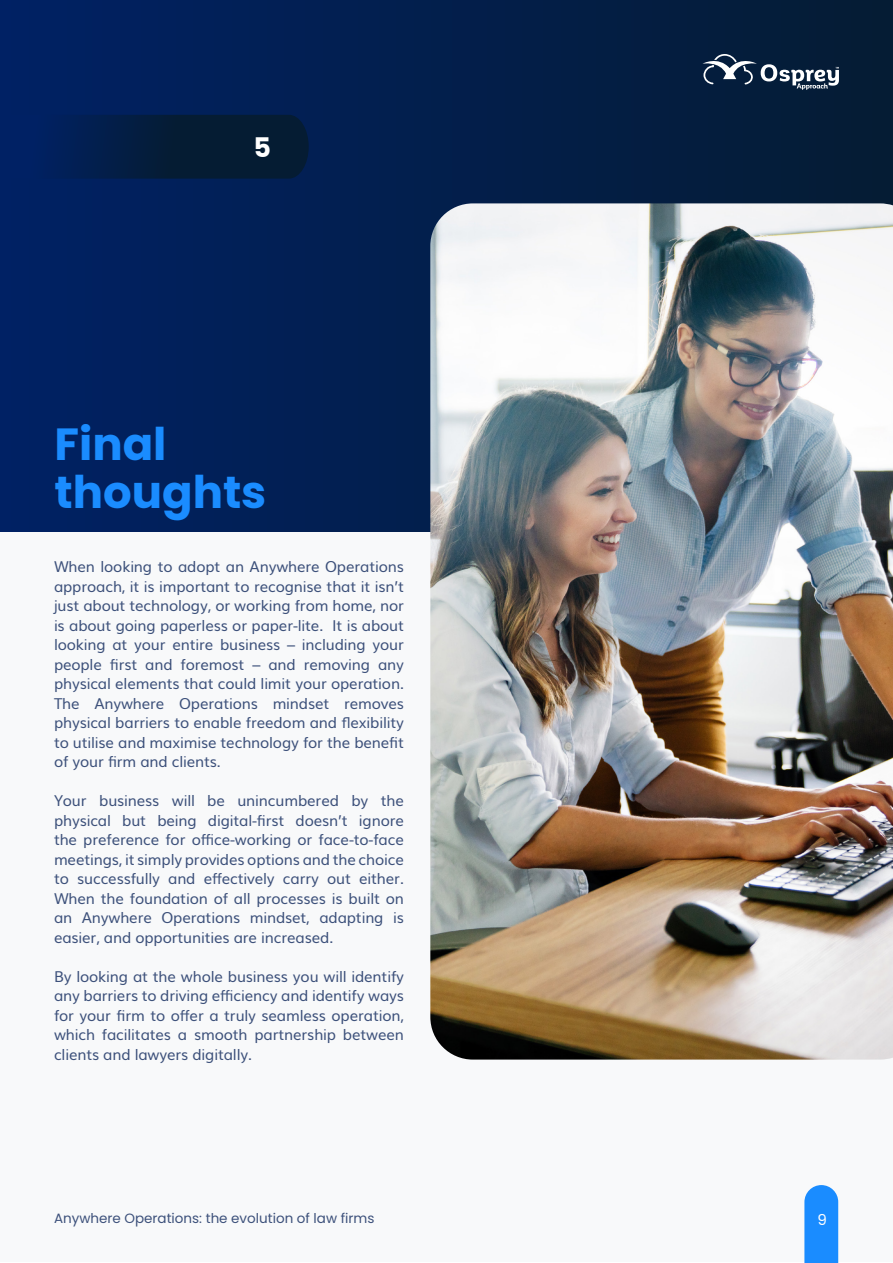
<style>
.page{position:relative;width:893px;height:1263px;background:#fff}
.page>*{position:absolute;margin:0;border:0;box-sizing:border-box;transform-origin:0 0}
.t1{font:700 45px/48px "Poppins";color:#1a8cff}
.t2{font:700 27px "Poppins";color:#fff}
.t3{font:15px/19.5px "Muli";letter-spacing:-.01em;color:#3d517b;text-align:justify}
.t4{font:15px "Poppins";color:#fff}
.t5{font:13.5px "Poppins";color:#3d517b}
</style>
<div class="page">
<div style="left:0;top:0;width:893px;height:1261px;background:#f8f9fa"></div>
<div style="left:0;top:0;width:893px;height:531px;background:linear-gradient(to right,#002164,#051c33)"></div>
<svg style="left:804px;top:1185px;width:34px;height:78px"></svg>
<svg style="left:702px;top:54px;width:137px;height:36px"></svg>
<img style="left:430px;top:203px;width:463px;height:856px">
<svg style="left:0;top:115px;width:309px;height:64px"></svg>
<p class="t2" style="left:254px;top:132px;width:19px">5</p>
<p class="t1" style="left:55px;top:420px;width:213px">Final thoughts</p>
<p class="t3" style="left:54px;top:556px;width:352px">When looking to adopt an Anywhere Operations approach, it is important to recognise that it isn’t just about technology, or working from home, nor is about going paperless or paper-lite. It is about looking at your entire business – including your people first and foremost – and removing any physical elements that could limit your operation.<br>The Anywhere Operations mindset removes physical barriers to enable freedom and flexibility to utilise and maximise technology for the benefit of your firm and clients.</p>
<p class="t3" style="left:54px;top:790px;width:351px">Your business will be unincumbered by the physical but being digital-first doesn’t ignore the preference for office-working or face-to-face meetings, it simply provides options and the choice to successfully and effectively carry out either.<br>When the foundation of all processes is built on an Anywhere Operations mindset, adapting is easier, and opportunities are increased.</p>
<p class="t3" style="left:54px;top:965px;width:351px">By looking at the whole business you will identify any barriers to driving efficiency and identify ways for your firm to offer a truly seamless operation, which facilitates a smooth partnership between clients and lawyers digitally.</p>
<p class="t5" style="left:54px;top:1210px;width:322px">Anywhere Operations: the evolution of law firms</p>
<p class="t4" style="left:817px;top:1211px;width:11px">9</p>
</div>
